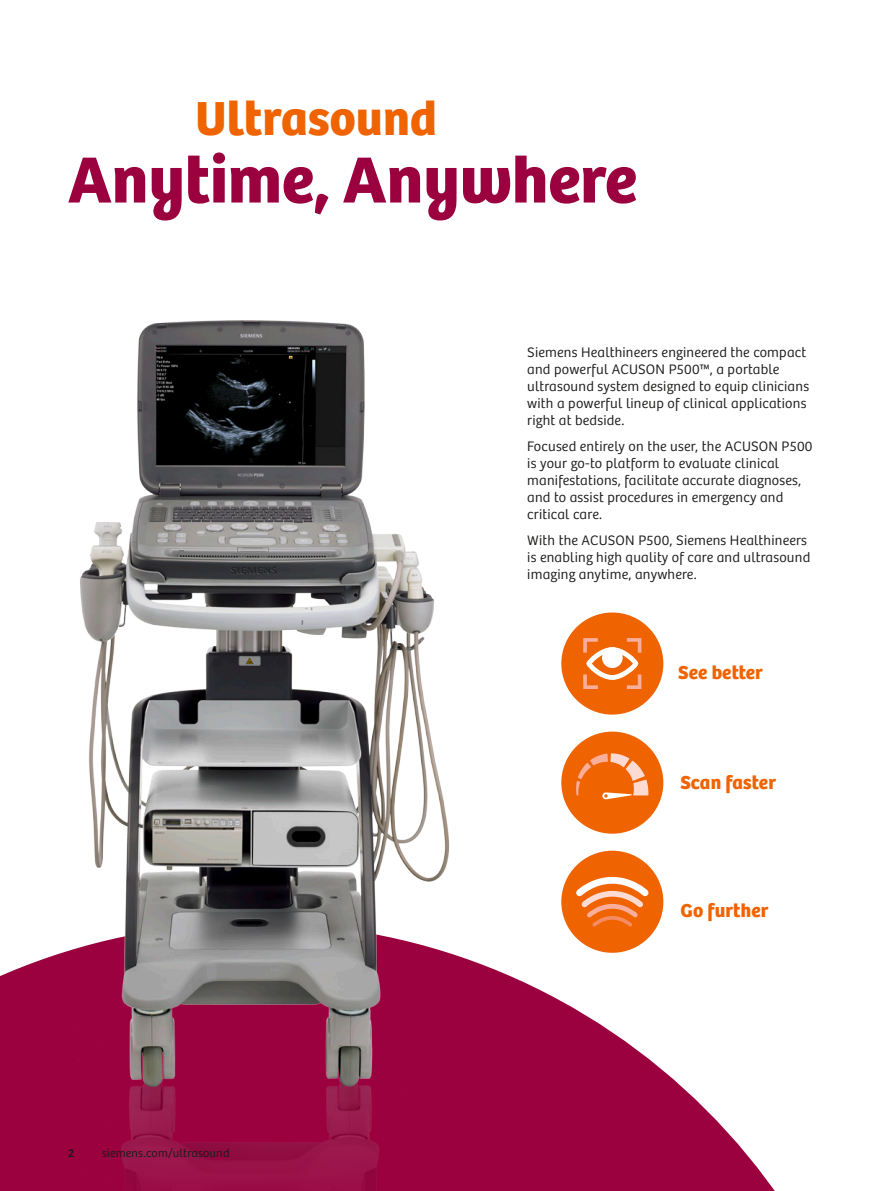
<style>
.page{position:relative;width:893px;height:1191px;background:#fff}
.page>*{position:absolute;margin:0;border:0;box-sizing:border-box;transform-origin:0 0}
.t1{font:67.5px "Bree SH Headline Regular";color:#9b003f}
.t2{font:49.5px "Bree SH Headline Regular";letter-spacing:.005em;color:#ef6300}
.t3{font:19.5px "Bree SH Text Bold";letter-spacing:.01em;color:#ef6300}
.t4{font:14.25px/17px "Bree SH Text Light";letter-spacing:.015em;color:#1a1a19}
.t5{font:12px "Bree SH Text Light";letter-spacing:.02em;color:#1a1a19}
.t6{font:12px "Bree SH Text Regular";color:#1a1a19}
</style>
<div class="page">
<svg style="left:0;top:923px;width:775px;height:268px;fill:#9b003f"></svg>
<div style="left:561px;top:731px;width:102px;height:102px;background:#ef6300;border-radius:50%"></div>
<svg style="left:576px;top:753px;width:72px;height:46px"></svg>
<div style="left:561px;top:612px;width:102px;height:102px;background:#ef6300;border-radius:50%"></div>
<div style="left:586px;top:647px;width:52px;height:33px;border:5px solid #fff;border-radius:50%"></div>
<div style="left:602px;top:647px;width:21px;height:21px;background:#fff;border-radius:50%"></div>
<svg style="left:583px;top:638px;width:15px;height:14px"></svg>
<svg style="left:583px;top:674px;width:15px;height:15px"></svg>
<svg style="left:627px;top:638px;width:14px;height:14px"></svg>
<svg style="left:627px;top:674px;width:14px;height:15px"></svg>
<div style="left:561px;top:850px;width:102px;height:102px;background:#ef6300;border-radius:50%"></div>
<svg style="left:576px;top:876px;width:73px;height:51px"></svg>
<img style="left:43px;top:320px;width:425px;height:871px">
<h2 class="t2" style="left:196px;top:89px;width:243px">Ultrasound</h2>
<h1 class="t1" style="left:68px;top:139px;width:570px">Anytime, Anywhere</h1>
<p class="t4" style="left:527px;top:344px;width:283px">Siemens Healthineers engineered the compact and powerful ACUSON P500™, a portable ultrasound system designed to equip clinicians with a powerful lineup of clinical applications right at bedside.</p>
<p class="t4" style="left:527px;top:438px;width:287px">Focused entirely on the user, the ACUSON P500 is your go-to platform to evaluate clinical manifestations, facilitate accurate diagnoses, and to assist procedures in emergency and critical care.</p>
<p class="t4" style="left:527px;top:531px;width:285px">With the ACUSON P500, Siemens Healthineers is enabling high quality of care and ultrasound imaging anytime, anywhere.</p>
<h3 class="t3" style="left:678px;top:660px;width:86px">See better</h3>
<h3 class="t3" style="left:680px;top:770px;width:97px">Scan faster</h3>
<p class="t6" style="left:68px;top:1145px;width:8px">2</p>
<p class="t5" style="left:102px;top:1146px;width:129px">siemens.com/ultrasound</p>
<h3 class="t3" style="left:680px;top:898px;width:89px">Go further</h3>
</div>
